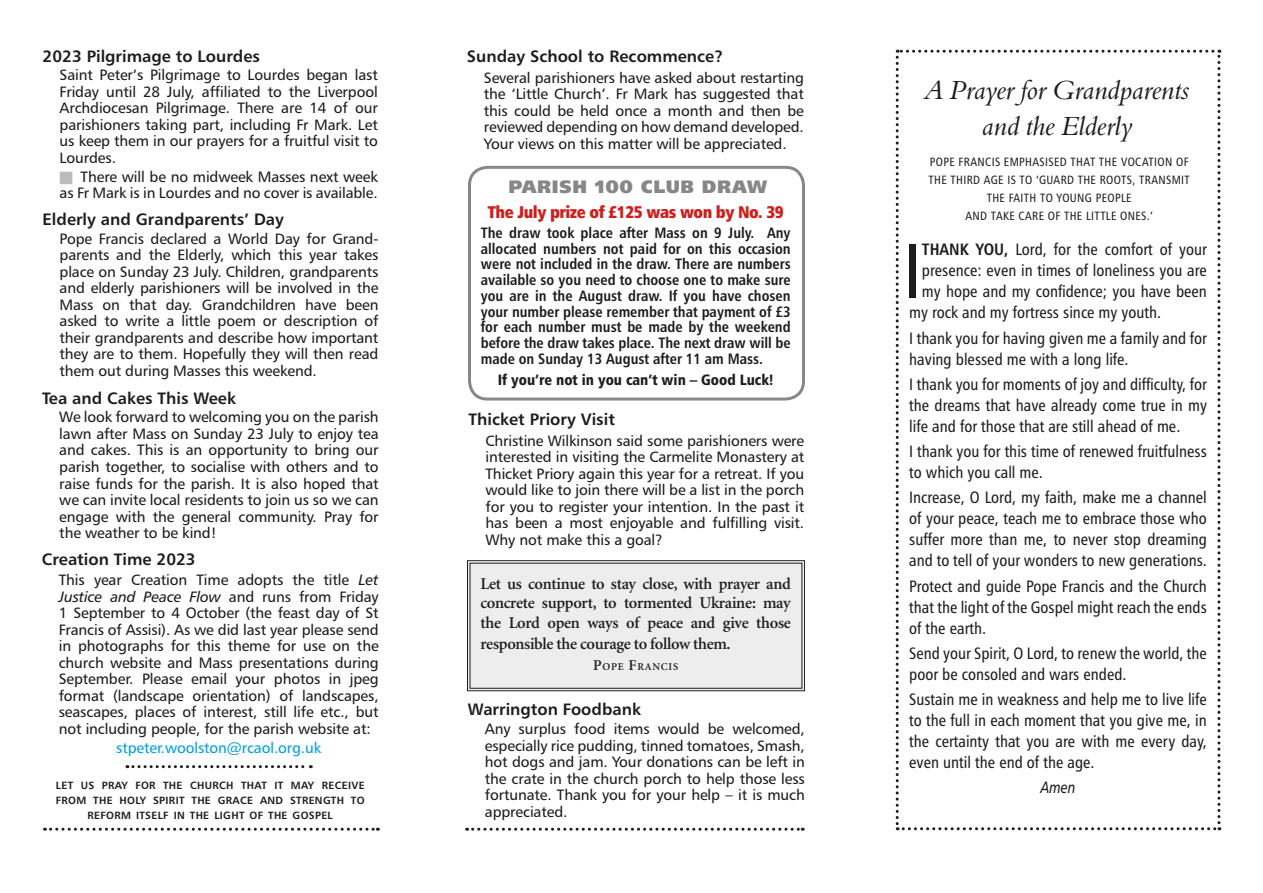
<style>
.page{position:relative;width:1263px;height:893px;background:#fff}
.page>*{position:absolute;margin:0;border:0;box-sizing:border-box;transform-origin:0 0}
.t1{font:76.95px "Humanist 777 BT Roman Condensed B";color:#1d1d1b}
.t2{font:27px/36px "Aldine 401 BT Italic A";color:#1d1d1b;text-align:center}
.t3{font:18px "Humanist 777 BT Extra Black B";letter-spacing:.03em;color:#878787}
.t4{font:16.95px "Humanist 777 BT Extra Black Cond B";letter-spacing:-.03em;color:#ce1f1c}
.t5{font:16.5px/21px "Humanist 777 BT Roman Condensed B";color:#1d1d1b;text-align:justify}
.t6{font:16.5px "Humanist 777 BT Bold B";color:#1d1d1b}
.t7{font:600 16.5px/19.5px "Minion";letter-spacing:-.02em;color:#1d1d1b;text-align:justify}
.t8{font:16.5px "Humanist 777 BT Italic B";color:#1d1d1b;scale:.8 1}
.t9{font:15px/16.5px "Humanist 777 BT Roman B";letter-spacing:-.01em;color:#1d1d1b;text-align:justify}
.t10{font:15px/15.8px "Humanist 777 BT Bold Condensed B";color:#1d1d1b;text-align:justify}
.t11{font:15px "Humanist 777 BT Italic B";letter-spacing:-.01em;color:#1d1d1b}
.t12{font:15px "Humanist 777 BT Black Condensed B";color:#1d1d1b}
.t13{font:15px "Humanist 777 BT Roman B";letter-spacing:-.01em;color:#009fe3}
.t14{font:12px/18px "Humanist 777 BT Roman Condensed B";letter-spacing:.03em;color:#1d1d1b;text-align:center}
.t15{font:10.5px/15px "Humanist 777 BT Bold B";letter-spacing:.03em;color:#1d1d1b;text-align:center}
.t16{font:600 10.5px "Minion";letter-spacing:.07em;color:#1d1d1b}
.s1{color:#bcbcbc}
.s2{font-family:"Humanist 777 BT Italic B"}
.s3{font-family:"Humanist 777 BT Roman B"}
.s4{font-size:15px}
.s5{font-family:"Humanist 777 BT Bold Condensed B"}
</style>
<div class="page">
<svg style="left:51px;top:828px;width:327px;height:3px"></svg>
<div style="left:468px;top:166px;width:337px;height:235px;border:3px solid #878787;border-radius:18px"></div>
<svg style="left:467px;top:828px;width:336px;height:3px"></svg>
<svg style="left:896px;top:50px;width:324px;height:780px"></svg>
<div style="left:467px;top:560px;width:338px;height:131px;background:#ededed"></div>
<svg style="left:127px;top:765px;width:184px;height:3px"></svg>
<p class="t6" style="left:43px;top:46px;width:219px">2023 Pilgrimage to Lourdes</p>
<p class="t9" style="left:60px;top:67px;width:320px">Saint Peter’s Pilgrimage to Lourdes began last Friday until 28 July, affiliated to the Liverpool Archdiocesan Pilgrimage. There are 14 of our parishioners taking part, including Fr Mark. Let us keep them in our prayers for a fruitful visit to Lourdes.</p>
<p class="t9" style="left:60px;top:168px;width:320px"><span class="s1">■</span> There will be no midweek Masses next week as Fr Mark is in Lourdes and no cover is available.</p>
<p class="t6" style="left:43px;top:209px;width:243px">Elderly and Grandparents’ Day</p>
<p class="t9" style="left:60px;top:230px;width:320px">Pope Francis declared a World Day for Grand&shy;parents and the Elderly, which this year takes place on Sunday 23 July. Children, grandparents and elderly parishioners will be involved in the Mass on that day. Grandchildren have been asked to write a little poem or description of their grandparents and describe how important they are to them. Hopefully they will then read them out during Masses this weekend.</p>
<p class="t6" style="left:42px;top:388px;width:195px">Tea and Cakes This Week</p>
<p class="t9" style="left:59px;top:409px;width:321px">We look forward to welcoming you on the parish lawn after Mass on Sunday 23 July to enjoy tea and cakes. This is an opportunity to bring our parish together, to socialise with others and to raise funds for the parish. It is also hoped that we can invite local residents to join us so we can engage with the general community. Pray for the weather to be kind!</p>
<p class="t6" style="left:42px;top:548px;width:155px">Creation Time 2023</p>
<p class="t9" style="left:59px;top:572px;width:321px">This year Creation Time adopts the title <span class="s2">Let</span></p>
<p class="t11" style="left:59px;top:587px;width:321px">Justice and Peace Flow <span class="s3">and runs from Friday</span></p>
<p class="t9" style="left:59px;top:605px;width:321px">1 September to 4 October (the feast day of St Francis of Assisi). As we did last year please send in photographs for this theme for use on the church website and Mass presentations during September. Please email your photos in jpeg format (landscape orientation) of landscapes, seascapes, places of interest, still life etc., but not including people, for the parish website at:</p>
<p class="t13" style="left:116px;top:738px;width:207px">stpeter.woolston@rcaol.org.uk</p>
<p class="t15" style="left:56px;top:777px;width:310px">LET US PRAY FOR THE CHURCH THAT IT MAY RECEIVE<br>FROM THE HOLY SPIRIT THE GRACE AND STRENGTH TO<br>REFORM ITSELF IN THE LIGHT OF THE GOSPEL</p>
<p class="t6" style="left:467px;top:46px;width:258px">Sunday School to Recommence?</p>
<p class="t9" style="left:484px;top:69px;width:321px">Several parishioners have asked about restarting the ‘Little Church’. Fr Mark has suggested that this could be held once a month and then be reviewed depending on how demand developed.<br>Your views on this matter will be appreciated.</p>
<p class="t3" style="left:508px;top:175px;width:260px">PARISH 100 CLUB DRAW</p>
<p class="t4" style="left:487px;top:201px;width:298px">The July prize of £125 was won by No. 39</p>
<p class="t10" style="left:481px;top:224px;width:311px">The draw took place after Mass on 9 July. Any allocated numbers not paid for on this occasion were not included in the draw. There are numbers available so you need to choose one to make sure you are in the August draw. If you have chosen your number please remember that payment of £3 for each number must be made by the weekend before the draw takes place. The next draw will be made on Sunday 13 August after 11 am Mass.</p>
<p class="t12" style="left:498px;top:370px;width:277px">If you’re not in you can’t win – Good Luck!</p>
<p class="t6" style="left:468px;top:409px;width:148px">Thicket Priory Visit</p>
<p class="t9" style="left:486px;top:432px;width:320px">Christine Wilkinson said some parishioners were interested in visiting the Carmelite Monastery at Thicket Priory again this year for a retreat. If you would like to join there will be a list in the porch for you to register your intention. In the past it has been a most enjoyable and fulfilling visit.<br>Why not make this a goal?</p>
<p class="t7" style="left:480px;top:574px;width:312px">Let us continue to stay close, with prayer and concrete support, to tormented Ukraine: may the Lord open ways of peace and give those</p>
<p class="t7" style="left:480px;top:634px;width:252px">responsible the courage to follow them.</p>
<p class="t16" style="left:593px;top:661px;width:86px"><span class="s4">P</span>OPE <span class="s4">F</span>RANCIS</p>
<p class="t6" style="left:468px;top:699px;width:175px">Warrington Foodbank</p>
<p class="t9" style="left:485px;top:720px;width:322px">Any surplus food items would be welcomed, especially rice pudding, tinned tomatoes, Smash, hot dogs and jam. Your donations can be left in the crate in the church porch to help those less fortunate. Thank you for your help – it is much appreciated.</p>
<h2 class="t2" style="left:926px;top:71px;width:265px">A Prayer for Grandparents and the Elderly</h2>
<p class="t14" style="left:929px;top:152px;width:263px">POPE FRANCIS EMPHASISED THAT THE VOCATION OF THE THIRD AGE IS TO ‘GUARD THE ROOTS, TRANSMIT THE FAITH TO YOUNG PEOPLE<br>AND TAKE CARE OF THE LITTLE ONES.’</p>
<h1 class="t1" style="left:903px;top:223px;width:20px">I</h1>
<p class="t5" style="left:922px;top:239px;width:286px"><span class="s5">THANK YOU,</span> Lord, for the comfort of your</p>
<p class="t5" style="left:922px;top:260px;width:286px">presence: even in times of loneliness you are</p>
<p class="t5" style="left:922px;top:281px;width:286px">my hope and my confidence; you have been</p>
<p class="t5" style="left:909px;top:302px;width:254px">my rock and my fortress since my youth.</p>
<p class="t5" style="left:909px;top:327px;width:299px">I thank you for having given me a family and for having blessed me with a long life.</p>
<p class="t5" style="left:909px;top:373px;width:299px">I thank you for moments of joy and difficulty, for the dreams that have already come true in my life and for those that are still ahead of me.</p>
<p class="t5" style="left:909px;top:440px;width:299px">I thank you for this time of renewed fruitfulness to which you call me.</p>
<p class="t5" style="left:909px;top:487px;width:299px">Increase, O Lord, my faith, make me a channel of your peace, teach me to embrace those who suffer more than me, to never stop dreaming and to tell of your wonders to new generations.</p>
<p class="t5" style="left:909px;top:575px;width:299px">Protect and guide Pope Francis and the Church that the light of the Gospel might reach the ends of the earth.</p>
<p class="t5" style="left:909px;top:642px;width:299px">Send your Spirit, O Lord, to renew the world, the poor be consoled and wars ended.</p>
<p class="t5" style="left:909px;top:688px;width:299px">Sustain me in weakness and help me to live life to the full in each moment that you give me, in the certainty that you are with me every day, even until the end of the age.</p>
<p class="t8" style="left:1040px;top:777px;width:45px">Amen</p>
</div>
